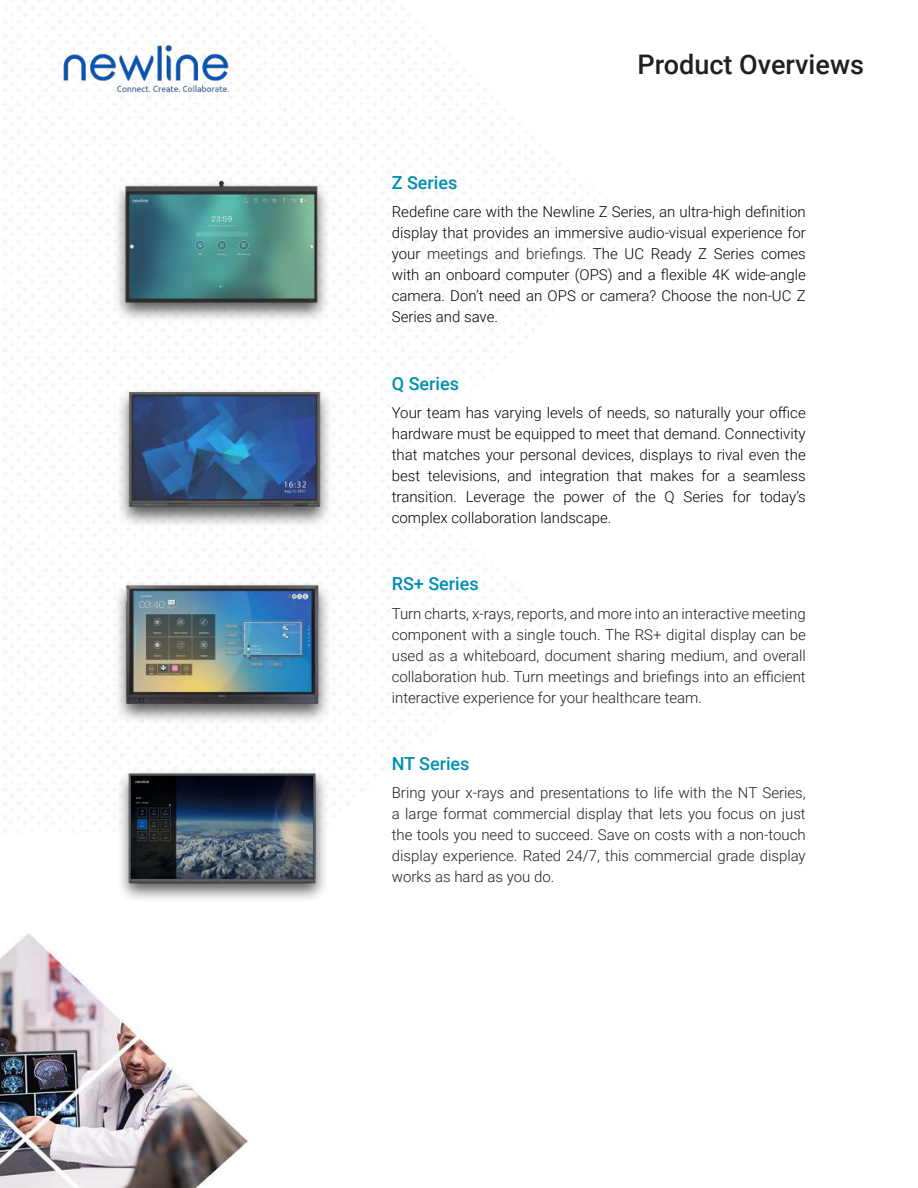
<style>
.page{position:relative;width:918px;height:1188px;background:#fff}
.page>*{position:absolute;margin:0;border:0;box-sizing:border-box;transform-origin:0 0}
.t1{font:500 27px "Roboto";color:#221f1f}
.t2{font:500 18px "Roboto";color:#018eaf}
.t3{font:300 15px/21px "Roboto";color:#050703;text-align:justify}
.t4{font:300 15px/21px "Roboto";color:#221f1f;text-align:justify}
.s1{color:#221f1f}
</style>
<div class="page">
<img style="left:0;top:0;width:636px;height:1188px">
<img style="left:54px;top:39px;width:177px;height:55px">
<div style="left:116px;top:769px;width:213px;height:134px;background:#f6f6f6"></div>
<img style="left:116px;top:760px;width:213px;height:137px">
<div style="left:116px;top:388px;width:216px;height:140px;background:#221f1f;opacity:.75"></div>
<img style="left:116px;top:376px;width:213px;height:142px">
<div style="left:113px;top:177px;width:217px;height:146px;background:#221f1f;opacity:.75"></div>
<img style="left:125px;top:178px;width:194px;height:125px">
<div style="left:114px;top:581px;width:217px;height:143px;background:#f7f7f7"></div>
<img style="left:116px;top:577px;width:213px;height:142px">
<h1 class="t1" style="left:637px;top:54px;width:228px">Product Overviews</h1>
<p class="t2" style="left:392px;top:175px;width:67px">Z Series</p>
<p class="t3" style="left:392px;top:201px;width:416px">Redefine care with the Newline Z Series, an ultra-high definition display that provides an immersive audio-visual experience for your <span class="s1">meetings and briefings</span>. The UC Ready Z Series comes with an onboard computer (OPS) and a flexible 4K wide-angle camera. Don’t need an OPS or camera? Choose the non-UC Z Series and save.</p>
<p class="t2" style="left:392px;top:376px;width:69px">Q Series</p>
<p class="t3" style="left:392px;top:402px;width:416px">Your team has varying levels of needs, so naturally your office hardware must be equipped to meet that demand. Connectivity that matches your personal devices, displays to rival even the best televisions, and integration that makes for a seamless transition. Leverage the power of the Q Series for today’s complex collaboration landscape.</p>
<p class="t2" style="left:392px;top:577px;width:89px">RS+ Series</p>
<p class="t4" style="left:392px;top:602px;width:416px">Turn charts, x-rays, reports, and more into an interactive meeting component with a single touch. The RS+ digital display can be used as a whiteboard, document sharing medium, and overall collaboration hub. Turn meetings and briefings into an efficient interactive experience for your healthcare team.</p>
<p class="t2" style="left:392px;top:756px;width:79px">NT Series</p>
<p class="t4" style="left:392px;top:782px;width:415px">Bring your x-rays and presentations to life with the NT Series, a large format commercial display that lets you focus on just the tools you need to succeed. Save on costs with a non-touch display experience. Rated 24/7, this commercial grade display works as hard as you do.</p>
</div>
